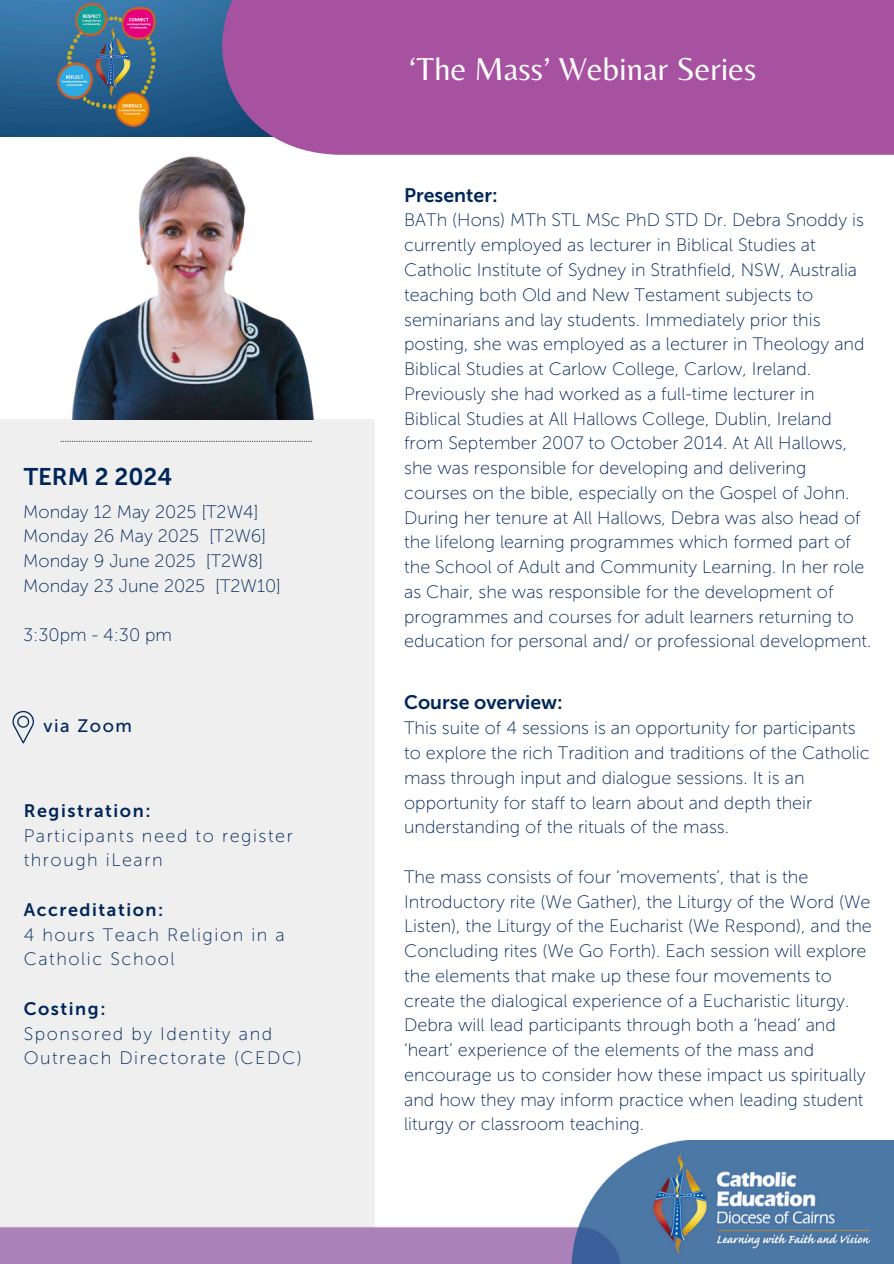
<style>
.page{position:relative;width:894px;height:1264px;background:#fff}
.page>*{position:absolute;margin:0;border:0;box-sizing:border-box;transform-origin:0 0}
.t1{font:33px "Belleza";color:#fff}
.t2{font:24px "Museo Sans 700";color:#002659}
.t3{font:19.5px "Museo Sans 700";color:#002659}
.t4{font:18px/24.8px "Museo Sans 100";color:#002659}
.t5{font:18px/24.8px "Museo Sans 100";letter-spacing:.085em;color:#002659}
.t6{font:18px "Museo Sans 700";letter-spacing:.085em;color:#002659}
.t7{font:18px "Museo Sans 500";letter-spacing:.085em;color:#002659}
</style>
<div class="page">
<div style="left:0;top:419px;width:375px;height:844px;background:#efefef"></div>
<svg style="left:61px;top:441px;width:250px;height:1px"></svg>
<img style="left:0;top:0;width:222px;height:136px">
<svg style="left:12px;top:711px;width:22px;height:32px"></svg>
<img style="left:0;top:1140px;width:893px;height:123px">
<div style="left:222px;top:0;width:671px;height:155px;background:#a752a0"></div>
<img style="left:58px;top:3px;width:98px;height:124px">
<img style="left:72px;top:148px;width:256px;height:271px">
<p class="t2" style="left:24px;top:462px;width:150px">TERM 2 2024</p>
<p class="t4" style="left:23px;top:499px;width:237px">Monday 12 May 2025 [T2W4]</p>
<p class="t4" style="left:23px;top:524px;width:244px">Monday 26 May 2025 [T2W6]</p>
<p class="t4" style="left:23px;top:548px;width:241px">Monday 9 June 2025 [T2W8]</p>
<p class="t4" style="left:23px;top:573px;width:259px">Monday 23 June 2025 [T2W10]</p>
<p class="t4" style="left:23px;top:623px;width:150px">3:30pm - 4:30 pm</p>
<p class="t7" style="left:44px;top:714px;width:90px">via Zoom</p>
<p class="t6" style="left:24px;top:800px;width:128px">Registration:</p>
<h2 class="t5" style="left:24px;top:823px;width:270px">Participants need to register through iLearn</h2>
<p class="t6" style="left:24px;top:899px;width:141px">Accreditation:</p>
<p class="t5" style="left:24px;top:922px;width:262px">4 hours Teach Religion in a<br>Catholic School</p>
<p class="t6" style="left:24px;top:998px;width:83px">Costing:</p>
<p class="t5" style="left:24px;top:1021px;width:279px">Sponsored by Identity and<br>Outreach Directorate (CEDC)</p>
<p class="t1" style="left:409px;top:50px;width:349px">‘The Mass’ Webinar Series</p>
<p class="t3" style="left:404px;top:183px;width:95px">Presenter:</p>
<p class="t4" style="left:404px;top:208px;width:468px">BATh (Hons) MTh STL MSc PhD STD Dr. Debra Snoddy is currently employed as lecturer in Biblical Studies at Catholic Institute of Sydney in Strathfield, NSW, Australia teaching both Old and New Testament subjects to seminarians and lay students. Immediately prior this posting, she was employed as a lecturer in Theology and Biblical Studies at Carlow College, Carlow, Ireland.<br>Previously she had worked as a full-time lecturer in Biblical Studies at All Hallows College, Dublin, Ireland from September 2007 to October 2014. At All Hallows, she was responsible for developing and delivering courses on the bible, especially on the Gospel of John.<br>During her tenure at All Hallows, Debra was also head of the lifelong learning programmes which formed part of the School of Adult and Community Learning. In her role as Chair, she was responsible for the development of programmes and courses for adult learners returning to education for personal and/ or professional development.</p>
<p class="t3" style="left:404px;top:691px;width:160px">Course overview:</p>
<p class="t4" style="left:404px;top:715px;width:467px">This suite of 4 sessions is an opportunity for participants to explore the rich Tradition and traditions of the Catholic mass through input and dialogue sessions. It is an opportunity for staff to learn about and depth their understanding of the rituals of the mass.</p>
<h1 class="t4" style="left:404px;top:864px;width:469px">The mass consists of four ‘movements’, that is the Introductory rite (We Gather), the Liturgy of the Word (We Listen), the Liturgy of the Eucharist (We Respond), and the Concluding rites (We Go Forth). Each session will explore the elements that make up these four movements to create the dialogical experience of a Eucharistic liturgy.<br>Debra will lead participants through both a ‘head’ and ‘heart’ experience of the elements of the mass and encourage us to consider how these impact us spiritually and how they may inform practice when leading student liturgy or classroom teaching.</h1>
</div>
